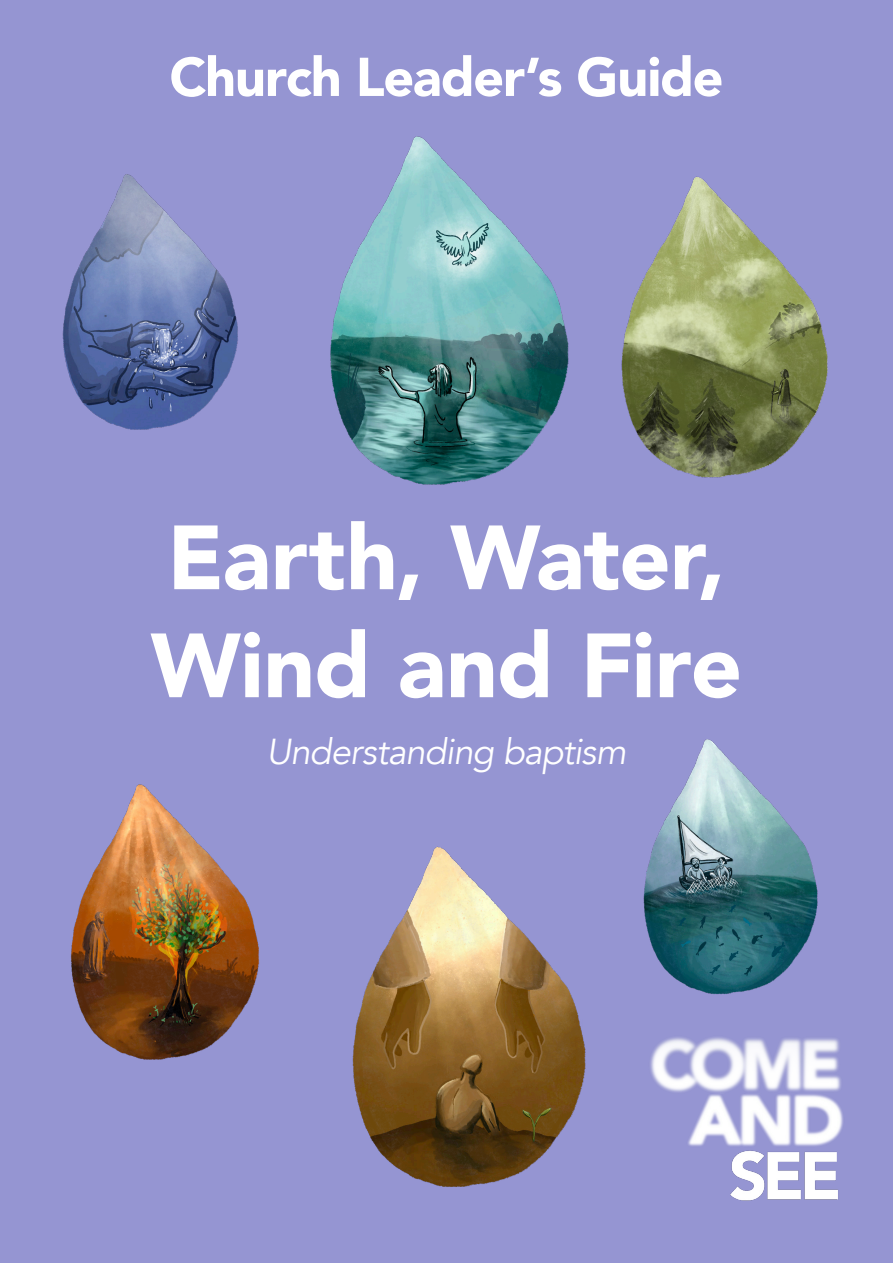
<style>
.page{position:relative;width:893px;height:1263px;background:#9595d2}
.page>*{position:absolute;margin:0;border:0;box-sizing:border-box;transform-origin:0 0}
.t1{font:900 90px/108px "Avenir";letter-spacing:-.005em;color:#fff}
.t2{font:900 54px "Avenir";letter-spacing:-.02em;color:#fff}
.t3{font:italic 36px "Avenir";letter-spacing:-.025em;color:#fff}
</style>
<div class="page">
<img style="left:621px;top:176px;width:207px;height:302px">
<img style="left:352px;top:846px;width:234px;height:341px">
<img style="left:643px;top:739px;width:175px;height:256px">
<img style="left:71px;top:784px;width:188px;height:276px">
<img style="left:62px;top:174px;width:176px;height:256px">
<img style="left:330px;top:136px;width:239px;height:349px">
<img style="left:650px;top:1037px;width:193px;height:164px">
<p class="t2" style="left:169px;top:31px;width:555px">Church Leader’s Guide</p>
<p class="t1" style="left:151px;top:501px;width:593px">Earth, Water,<br>Wind and Fire</p>
<p class="t3" style="left:267px;top:730px;width:361px">Understanding baptism</p>
</div>
